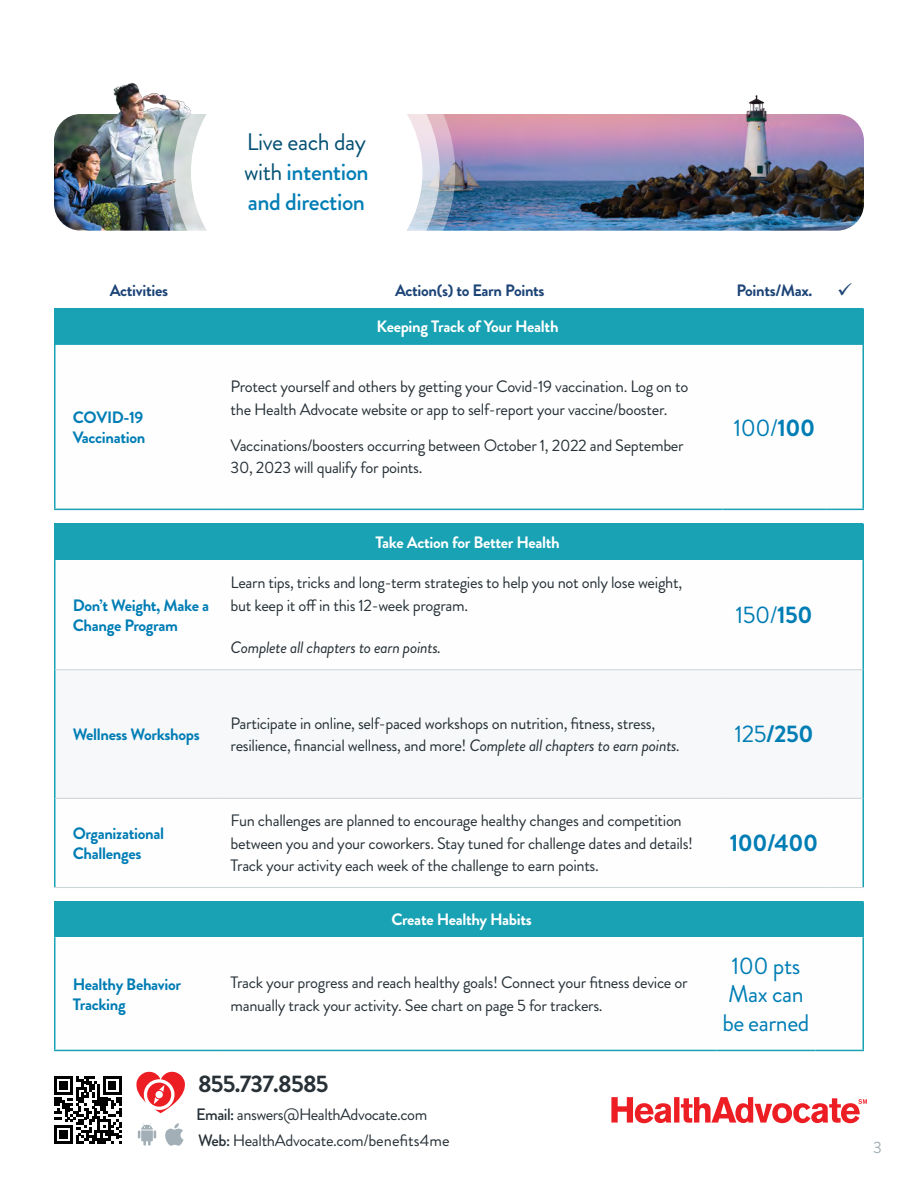
<style>
.page{position:relative;width:918px;height:1188px;background:#fff}
.page>*{position:absolute;margin:0;border:0;box-sizing:border-box;transform-origin:0 0}
.t1{font:500 24px/30px "Brandon Grotesque";letter-spacing:-.02em;color:#007db4}
.t2{font:24px/28.8px "Brandon Grotesque";letter-spacing:-.02em;color:#007db4;text-align:center}
.t3{font:700 24px "Brandon Grotesque";letter-spacing:-.02em;color:#007db4}
.t4{font:700 24px "Brandon Grotesque";letter-spacing:-.03em;color:#273137}
.t5{font:16.5px/22.5px "Brandon Grotesque";letter-spacing:-.02em;color:#273137}
.t6{font:700 16.5px/19.8px "Brandon Grotesque";letter-spacing:-.02em;color:#007db4}
.t7{font:700 16.5px "Brandon Grotesque";letter-spacing:-.02em;color:#fff}
.t8{font:700 16.5px "Brandon Grotesque";letter-spacing:-.02em;color:#1d4477}
.t9{font:italic 16.5px "Brandon Grotesque";letter-spacing:-.02em;color:#273137}
.t10{font:16.5px "Brandon Grotesque";color:#a2afb6}
.s1{font-weight:400;color:#045073}
.s2{font-weight:700}
.s3{font-style:italic}
.s4{font-weight:400}
.s5{font-weight:500}
</style>
<div class="page">
<div style="left:55px;top:308px;width:808px;height:37px;background:#18a2b4"></div>
<svg style="left:56px;top:508px;width:806px;height:1px"></svg>
<hr style="left:54px;top:345px;width:2px;height:164px;background:#18a2b4">
<hr style="left:862px;top:345px;width:2px;height:164px;background:#18a2b4">
<hr style="left:54px;top:509px;width:163px;height:1px;background:#18a2b4">
<hr style="left:217px;top:509px;width:506px;height:1px;background:#18a2b4">
<hr style="left:723px;top:509px;width:103px;height:1px;background:#18a2b4">
<hr style="left:826px;top:509px;width:38px;height:1px;background:#18a2b4">
<hr style="left:54px;top:308px;width:2px;height:37px;background:#18a2b4">
<hr style="left:862px;top:308px;width:2px;height:37px;background:#18a2b4">
<div style="left:55px;top:524px;width:808px;height:36px;background:#18a2b4"></div>
<div style="left:56px;top:670px;width:806px;height:128px;background:#f6f8f9"></div>
<hr style="left:54px;top:560px;width:2px;height:110px;background:#18a2b4">
<hr style="left:54px;top:670px;width:2px;height:128px;background:#18a2b4">
<hr style="left:54px;top:798px;width:2px;height:89px;background:#18a2b4">
<hr style="left:862px;top:560px;width:2px;height:110px;background:#18a2b4">
<hr style="left:862px;top:670px;width:2px;height:128px;background:#18a2b4">
<hr style="left:862px;top:798px;width:2px;height:89px;background:#18a2b4">
<hr style="left:54px;top:524px;width:2px;height:36px;background:#18a2b4">
<hr style="left:862px;top:524px;width:2px;height:36px;background:#18a2b4">
<hr style="left:56px;top:669px;width:161px;height:1px;background:#cbd3d7">
<hr style="left:217px;top:669px;width:505px;height:1px;background:#cbd3d7">
<hr style="left:722px;top:669px;width:104px;height:1px;background:#cbd3d7">
<hr style="left:826px;top:669px;width:36px;height:1px;background:#cbd3d7">
<hr style="left:56px;top:798px;width:161px;height:1px;background:#cbd3d7">
<hr style="left:217px;top:798px;width:505px;height:1px;background:#cbd3d7">
<hr style="left:722px;top:798px;width:104px;height:1px;background:#cbd3d7">
<hr style="left:826px;top:798px;width:36px;height:1px;background:#cbd3d7">
<hr style="left:54px;top:887px;width:163px;height:1px;background:#cbd3d7">
<hr style="left:217px;top:887px;width:505px;height:1px;background:#cbd3d7">
<hr style="left:722px;top:887px;width:104px;height:1px;background:#cbd3d7">
<hr style="left:826px;top:887px;width:38px;height:1px;background:#cbd3d7">
<div style="left:55px;top:901px;width:808px;height:36px;background:#18a2b4"></div>
<svg style="left:55px;top:937px;width:807px;height:113px"></svg>
<hr style="left:54px;top:937px;width:1px;height:113px;background:#18a2b4">
<hr style="left:54px;top:901px;width:1px;height:36px;background:#18a2b4">
<hr style="left:862px;top:901px;width:2px;height:36px;background:#18a2b4">
<hr style="left:862px;top:937px;width:2px;height:113px;background:#18a2b4">
<hr style="left:54px;top:1050px;width:163px;height:1px;background:#18a2b4">
<hr style="left:217px;top:1050px;width:499px;height:1px;background:#18a2b4">
<hr style="left:716px;top:1050px;width:99px;height:1px;background:#18a2b4">
<hr style="left:815px;top:1050px;width:49px;height:1px;background:#18a2b4">
<svg style="left:611px;top:1097px;width:256px;height:26px"></svg>
<img style="left:455px;top:114px;width:409px;height:117px">
<img style="left:732px;top:95px;width:47px;height:31px">
<img style="left:54px;top:114px;width:51px;height:117px">
<img style="left:406px;top:114px;width:49px;height:117px">
<img style="left:105px;top:82px;width:102px;height:149px">
<svg style="left:165px;top:1123px;width:19px;height:23px"></svg>
<svg style="left:138px;top:1123px;width:18px;height:23px"></svg>
<svg style="left:136px;top:1072px;width:49px;height:41px"></svg>
<svg style="left:54px;top:1076px;width:68px;height:68px"></svg>
<h1 class="t1" style="left:244px;top:128px;width:126px"><span class="s1">Live each day with</span> intention and direction</h1>
<p class="t8" style="left:110px;top:279px;width:60px">Activities</p>
<p class="t8" style="left:395px;top:279px;width:151px">Action(s) to Earn Points</p>
<p class="t8" style="left:736px;top:279px;width:78px">Points/Max.</p>
<p class="t7" style="left:377px;top:315px;width:183px">Keeping Track of Your Health</p>
<p class="t6" style="left:73px;top:408px;width:74px">COVID-19<br>Vaccination</p>
<p class="t5" style="left:231px;top:376px;width:459px">Protect yourself and others by getting your Covid-19 vaccination. Log on to the Health Advocate website or app to self-report your vaccine/booster.</p>
<p class="t5" style="left:231px;top:434px;width:455px">Vaccinations/boosters occurring between October 1, 2022 and September<br>30, 2023 will qualify for points.</p>
<p class="t6" style="left:73px;top:595px;width:138px">Don’t Weight, Make a<br>Change Program</p>
<p class="t7" style="left:375px;top:530px;width:186px">Take Action for Better Health</p>
<p class="t5" style="left:231px;top:571px;width:453px">Learn tips, tricks and long-term strategies to help you not only lose weight, but keep it off in this 12-week program.</p>
<p class="t9" style="left:231px;top:636px;width:212px">Complete all chapters to earn points.</p>
<h1 class="t2" style="left:734px;top:413px;width:83px">100/<span class="s2">100</span></h1>
<h1 class="t2" style="left:736px;top:601px;width:78px">150/<span class="s2">150</span></h1>
<p class="t6" style="left:73px;top:724px;width:129px">Wellness Workshops</p>
<p class="t5" style="left:231px;top:712px;width:451px">Participate in online, self-paced workshops on nutrition, fitness, stress, resilience, financial wellness, and more! <span class="s3">Complete all chapters to earn points.</span></p>
<h1 class="t3" style="left:735px;top:717px;width:80px"><span class="s4">125</span>/250</h1>
<p class="t6" style="left:73px;top:823px;width:93px">Organizational<br>Challenges</p>
<p class="t5" style="left:231px;top:810px;width:464px">Fun challenges are planned to encourage healthy changes and competition between you and your coworkers. Stay tuned for challenge dates and details!<br>Track your activity each week of the challenge to earn points.</p>
<p class="t7" style="left:391px;top:908px;width:142px">Create Healthy Habits</p>
<p class="t6" style="left:73px;top:974px;width:110px">Healthy Behavior<br>Tracking</p>
<p class="t5" style="left:231px;top:972px;width:459px">Track your progress and reach healthy goals! Connect your fitness device or manually track your activity. See chart on page 5 for trackers.</p>
<h1 class="t4" style="left:198px;top:1067px;width:132px">855.737.8585</h1>
<p class="t5" style="left:196px;top:1101px;width:255px;line-height:26.5px"><span class="s5">Email:</span> answers@HealthAdvocate.com<br><span class="s5">Web:</span> HealthAdvocate.com/benefits4me</p>
<h1 class="t3" style="left:730px;top:826px;width:90px">100/400</h1>
<h1 class="t2" style="left:722px;top:951px;width:88px">100 pts<br>Max can be earned</h1>
<p class="t10" style="left:873px;top:1136px;width:10px">3</p>
</div>
